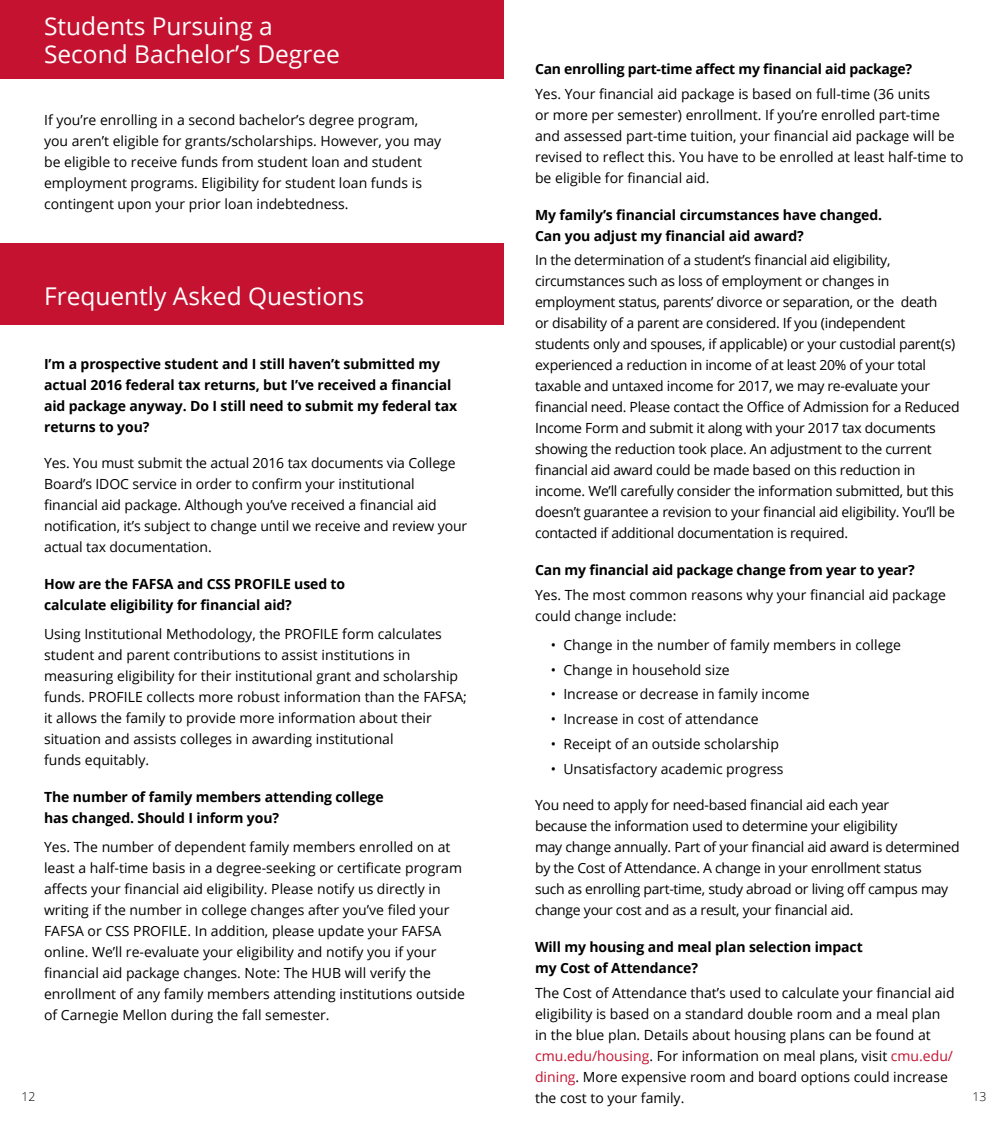
<style>
.page{position:relative;width:1008px;height:1134px;background:#fff}
.page>*{position:absolute;margin:0;border:0;box-sizing:border-box;transform-origin:0 0}
.t1{font:24.5px/28px "Open Sans";color:#fff}
.t2{font:14px/21px "Open Sans";color:#000}
.t3{font:14px/21px "Open Sans";letter-spacing:-.02em;color:#000}
.t4{font:700 14px/21px "Open Sans";letter-spacing:-.01em;color:#000}
.t5{font:300 12.25px "Open Sans";color:#000}
.s1{color:#c41230}
</style>
<div class="page">
<div style="left:0;top:243px;width:504px;height:82px;background:#c41230"></div>
<div style="left:0;top:0;width:504px;height:79px;background:#c41230"></div>
<h1 class="t1" style="left:44px;top:12px;width:297px">Students Pursuing a<br>Second Bachelor’s Degree</h1>
<p class="t4" style="left:535px;top:58px;width:379px">Can enrolling part-time affect my financial aid package?</p>
<p class="t2" style="left:535px;top:83px;width:430px">Yes. Your financial aid package is based on full-time (36 units<br>or more per semester) enrollment. If you’re enrolled part-time and assessed part-time tuition, your financial aid package will be revised to reflect this. You have to be enrolled at least half-time to be eligible for financial aid.</p>
<p class="t4" style="left:535px;top:204px;width:349px">My family’s financial circumstances have changed.<br>Can you adjust my financial aid award?</p>
<p class="t3" style="left:535px;top:249px;width:426px">In the determination of a student’s financial aid eligibility, circumstances such as loss of employment or changes in employment status, parents’ divorce or separation, or the death<br>or disability of a parent are considered. If you (independent students only and spouses, if applicable) or your custodial parent(s) experienced a reduction in income of at least 20% of your total taxable and untaxed income for 2017, we may re-evaluate your financial need. Please contact the Office of Admission for a Reduced Income Form and submit it along with your 2017 tax documents showing the reduction took place. An adjustment to the current financial aid award could be made based on this reduction in income. We’ll carefully consider the information submitted, but this doesn’t guarantee a revision to your financial aid eligibility. You’ll be contacted if additional documentation is required.</p>
<p class="t4" style="left:535px;top:559px;width:381px">Can my financial aid package change from year to year?</p>
<p class="t2" style="left:535px;top:584px;width:412px">Yes. The most common reasons why your financial aid package could change include:</p>
<p class="t2" style="left:551px;top:634px;width:352px">• Change in the number of family members in college</p>
<p class="t2" style="left:551px;top:659px;width:180px">• Change in household size</p>
<p class="t2" style="left:551px;top:683px;width:260px">• Increase or decrease in family income</p>
<p class="t2" style="left:551px;top:708px;width:209px">• Increase in cost of attendance</p>
<p class="t2" style="left:551px;top:733px;width:230px">• Receipt of an outside scholarship</p>
<p class="t2" style="left:551px;top:758px;width:234px">• Unsatisfactory academic progress</p>
<p class="t3" style="left:535px;top:794px;width:426px">You need to apply for need-based financial aid each year<br>because the information used to determine your eligibility<br>may change annually. Part of your financial aid award is determined by the Cost of Attendance. A change in your enrollment status<br>such as enrolling part-time, study abroad or living off campus may change your cost and as a result, your financial aid.</p>
<p class="t4" style="left:535px;top:936px;width:329px">Will my housing and meal plan selection impact my Cost of Attendance?</p>
<p class="t2" style="left:535px;top:982px;width:421px">The Cost of Attendance that’s used to calculate your financial aid eligibility is based on a standard double room and a meal plan in the blue plan. Details about housing plans can be found at <span class="s1">cmu.edu/housing</span>. For information on meal plans, visit <span class="s1">cmu.edu/ dining</span>. More expensive room and board options could increase the cost to your family.</p>
<p class="t2" style="left:44px;top:109px;width:399px">If you’re enrolling in a second bachelor’s degree program, you aren’t eligible for grants/scholarships. However, you may be eligible to receive funds from student loan and student employment programs. Eligibility for student loan funds is contingent upon your prior loan indebtedness.</p>
<h1 class="t1" style="left:44px;top:281px;width:321px">Frequently Asked Questions</h1>
<p class="t4" style="left:44px;top:353px;width:415px">I’m a prospective student and I still haven’t submitted my actual 2016 federal tax returns, but I’ve received a financial aid package anyway. Do I still need to submit my federal tax returns to you?</p>
<p class="t2" style="left:44px;top:452px;width:425px">Yes. You must submit the actual 2016 tax documents via College Board’s IDOC service in order to confirm your institutional financial aid package. Although you’ve received a financial aid notification, it’s subject to change until we receive and review your actual tax documentation.</p>
<p class="t4" style="left:44px;top:573px;width:303px">How are the FAFSA and CSS PROFILE used to calculate eligibility for financial aid?</p>
<p class="t2" style="left:44px;top:623px;width:424px">Using Institutional Methodology, the PROFILE form calculates student and parent contributions to assist institutions in measuring eligibility for their institutional grant and scholarship funds. PROFILE collects more robust information than the FAFSA; it allows the family to provide more information about their situation and assists colleges in awarding institutional<br>funds equitably.</p>
<p class="t4" style="left:44px;top:786px;width:341px">The number of family members attending college has changed. Should I inform you?</p>
<p class="t2" style="left:44px;top:836px;width:422px">Yes. The number of dependent family members enrolled on at least a half-time basis in a degree-seeking or certificate program affects your financial aid eligibility. Please notify us directly in writing if the number in college changes after you’ve filed your FAFSA or CSS PROFILE. In addition, please update your FAFSA online. We’ll re-evaluate your eligibility and notify you if your financial aid package changes. Note: The HUB will verify the enrollment of any family members attending institutions outside of Carnegie Mellon during the fall semester.</p>
<p class="t5" style="left:21px;top:1089px;width:15px">12</p>
<p class="t5" style="left:973px;top:1089px;width:15px">13</p>
</div>
